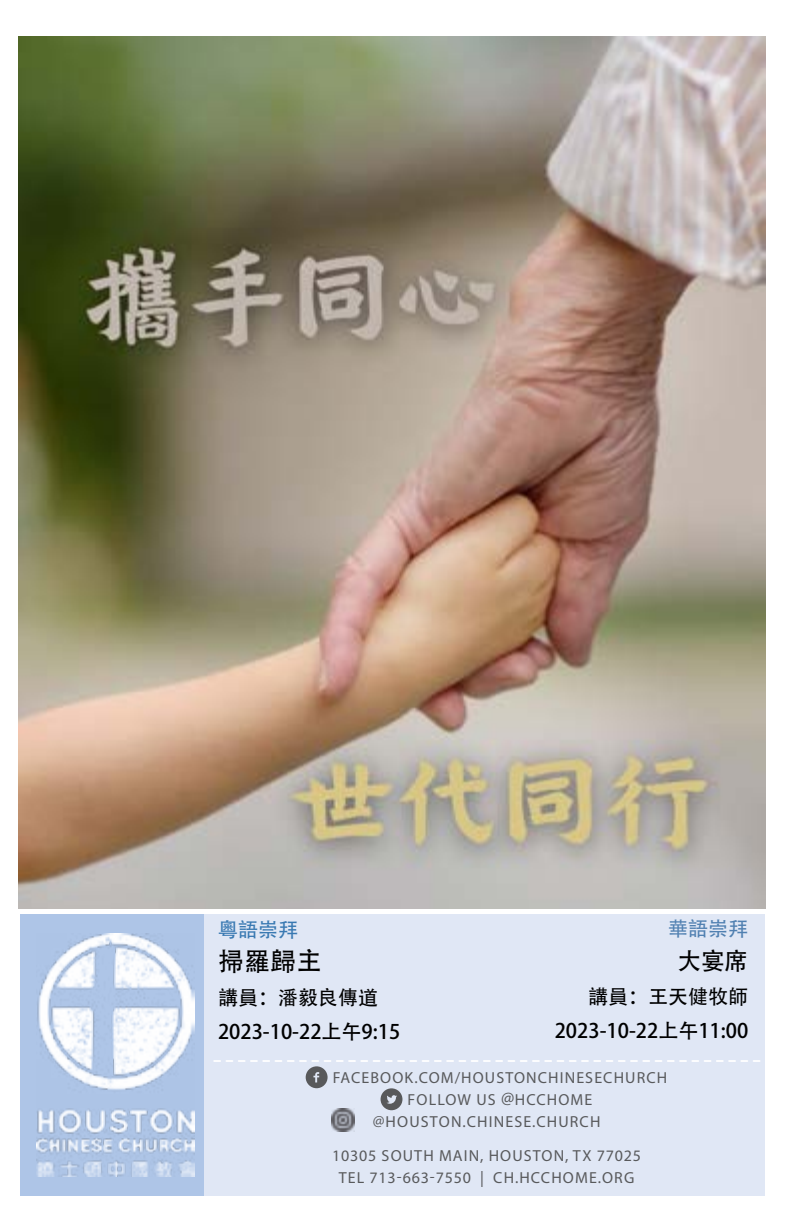
<style>
.page{position:relative;width:792px;height:1224px;background:#fff}
.page>*{position:absolute;margin:0;border:0;box-sizing:border-box;transform-origin:0 0}
.t1{font:26px "Adobe Heiti Std";color:#000}
.t2{font:24px "Adobe Heiti Std";color:#000}
.t3{font:20px/34px "Adobe Heiti Std";color:#000}
.t4{font:20px "Adobe Heiti Std";color:#3979b2}
.t5{font:20px "Adobe Heiti Std";color:#5080b1}
.t6{font:16px/22px "Myriad Pro";letter-spacing:.07em;color:#58595b;text-align:center}
.s1{font-size:18px}
</style>
<div class="page">
<div style="left:20px;top:914px;width:189px;height:282px;background:#aec5e7"></div>
<div style="left:204px;top:914px;width:561px;height:281px;background:#e0e7f5"></div>
<svg style="left:214px;top:1060px;width:546px;height:50px"></svg>
<img style="left:331px;top:1109px;width:23px;height:23px">
<img style="left:36px;top:933px;width:159px;height:243px">
<img style="left:18px;top:37px;width:747px;height:871px">
<div style="left:0;top:519px;width:28px;height:420px;background:#000;opacity:.3"></div>
<p class="t4" style="left:218px;top:918px;width:81px">粵語崇拜</p>
<h1 class="t1" style="left:218px;top:946px;width:105px">掃羅歸主</h1>
<p class="t3" style="left:218px;top:981px;width:184px">講員：潘毅良傳道<br>2023-10-22上午9:15</p>
<p class="t5" style="left:668px;top:917px;width:81px">華語崇拜</p>
<h2 class="t2" style="left:677px;top:947px;width:72px">大宴席</h2>
<p class="t3" style="left:555px;top:980px;width:195px;text-align:right">講員：王天健牧師<br>2023-10-22上午11:00</p>
<p class="t6" style="left:333px;top:1067px;width:336px">FACEBOOK.COM/HOUSTONCHINESECHURCH</p>
<p class="t6" style="left:408px;top:1089px;width:186px">FOLLOW US <span class="s1">@</span> HCCHOME</p>
<p class="t6" style="left:373px;top:1111px;width:229px">@HOUSTON.CHINESE.CHURCH</p>
<p class="t6" style="left:332px;top:1145px;width:310px">10305 SOUTH MAIN, HOUSTON, TX 77025<br>TEL 713-663-7550 | CH.HCCHOME.ORG</p>
</div>
